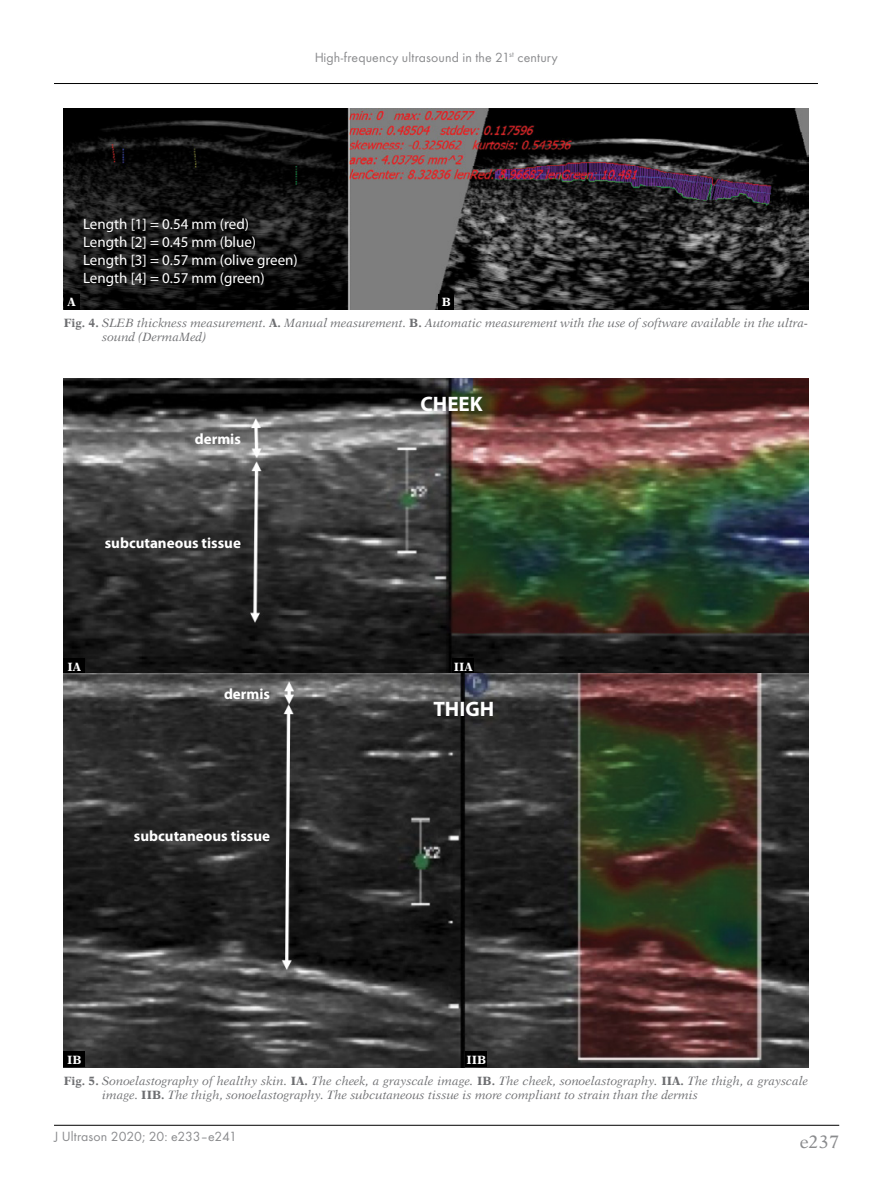
<style>
.page{position:relative;width:872px;height:1191px;background:#fff}
.page>*{position:absolute;margin:0;border:0;box-sizing:border-box;transform-origin:0 0}
.Tabela_body_PL{font:700 21px "Myriad Pro";color:#fff}
.t1{font:18px "Dutch 823 EU Normal";color:#6d6e71}
.Tabela_body_PL-2{font:15px "Myriad Pro";color:#fff}
.Tabela_body_PL-3{font:700 15px "Myriad Pro";color:#fff}
.t2{font:13.8px "Futura TCE";letter-spacing:.01em;color:#6d6e71}
.Normalny{font:12px/14.4px "Dutch 823 EU Italic";color:#6d6e71}
.Normalny-2{font:12px "Dutch 823 EU Bold";color:#fff}
.s1{font-family:"Dutch 823 EU Bold"}
</style>
<div class="page">
<hr style="left:54px;top:1125px;width:785px;height:1px;background:#000">
<hr style="left:54px;top:83px;width:764px;height:1px;background:#000">
<img style="left:64px;top:378px;width:744px;height:689px">
<div style="left:64px;top:658px;width:21px;height:16px;background:#000"></div>
<div style="left:452px;top:658px;width:22px;height:16px;background:#000"></div>
<div style="left:64px;top:1051px;width:21px;height:16px;background:#000"></div>
<div style="left:466px;top:1051px;width:21px;height:16px;background:#000"></div>
<img style="left:64px;top:108px;width:744px;height:201px">
<div style="left:64px;top:294px;width:15px;height:15px;background:#000"></div>
<div style="left:438px;top:294px;width:16px;height:15px;background:#000"></div>
<p class="t2" style="left:314px;top:49px;width:245px">High-frequency ultrasound in the 21<sup>st</sup> century</p>
<p class="Tabela_body_PL-2" style="left:83px;top:215px;width:167px">Length [1] = 0.54 mm (red)</p>
<p class="Tabela_body_PL-2" style="left:83px;top:233px;width:175px">Length [2] = 0.45 mm (blue)</p>
<p class="Tabela_body_PL-2" style="left:83px;top:251px;width:216px">Length [3] = 0.57 mm (olive green)</p>
<p class="Tabela_body_PL-2" style="left:83px;top:269px;width:183px">Length [4] = 0.57 mm (green)</p>
<p class="Normalny-2" style="left:67px;top:295px;width:10px">A</p>
<p class="Normalny-2" style="left:442px;top:295px;width:11px">B</p>
<p class="Normalny" style="left:102px;top:315px;width:707px;text-indent:-38px"><span class="s1">Fig. 4.</span> SLEB thickness measurement. <span class="s1">A.</span> Manual measurement. <span class="s1">B.</span> Automatic measurement with the use of software available in the ultra&shy;sound (DermaMed)</p>
<p class="Tabela_body_PL-3" style="left:195px;top:429px;width:48px">dermis</p>
<p class="Tabela_body_PL-3" style="left:105px;top:533px;width:138px">subcutaneous tissue</p>
<p class="Tabela_body_PL" style="left:420px;top:390px;width:64px">CHEEK</p>
<p class="Normalny-2" style="left:68px;top:659px;width:15px">IA</p>
<p class="Normalny-2" style="left:454px;top:659px;width:21px">IIA</p>
<p class="Tabela_body_PL-3" style="left:224px;top:684px;width:48px">dermis</p>
<p class="Tabela_body_PL-3" style="left:134px;top:826px;width:138px">subcutaneous tissue</p>
<p class="Tabela_body_PL" style="left:433px;top:695px;width:62px">THIGH</p>
<p class="Normalny-2" style="left:67px;top:1052px;width:16px">IB</p>
<p class="Normalny-2" style="left:466px;top:1052px;width:21px">IIB</p>
<p class="Normalny" style="left:102px;top:1073px;width:707px;text-indent:-38px"><span class="s1">Fig. 5.</span> Sonoelastography of healthy skin. <span class="s1">IA.</span> The cheek, a grayscale image. <span class="s1">IB.</span> The cheek, sonoelastography. <span class="s1">IIA.</span> The thigh, a grayscale image. <span class="s1">IIB.</span> The thigh, sonoelastography. The subcutaneous tissue is more compliant to strain than the dermis</p>
<p class="t2" style="left:54px;top:1128px;width:184px">J Ultrason 2020; 20: e233–e241</p>
<h2 class="t1" style="left:799px;top:1131px;width:41px">e237</h2>
</div>
